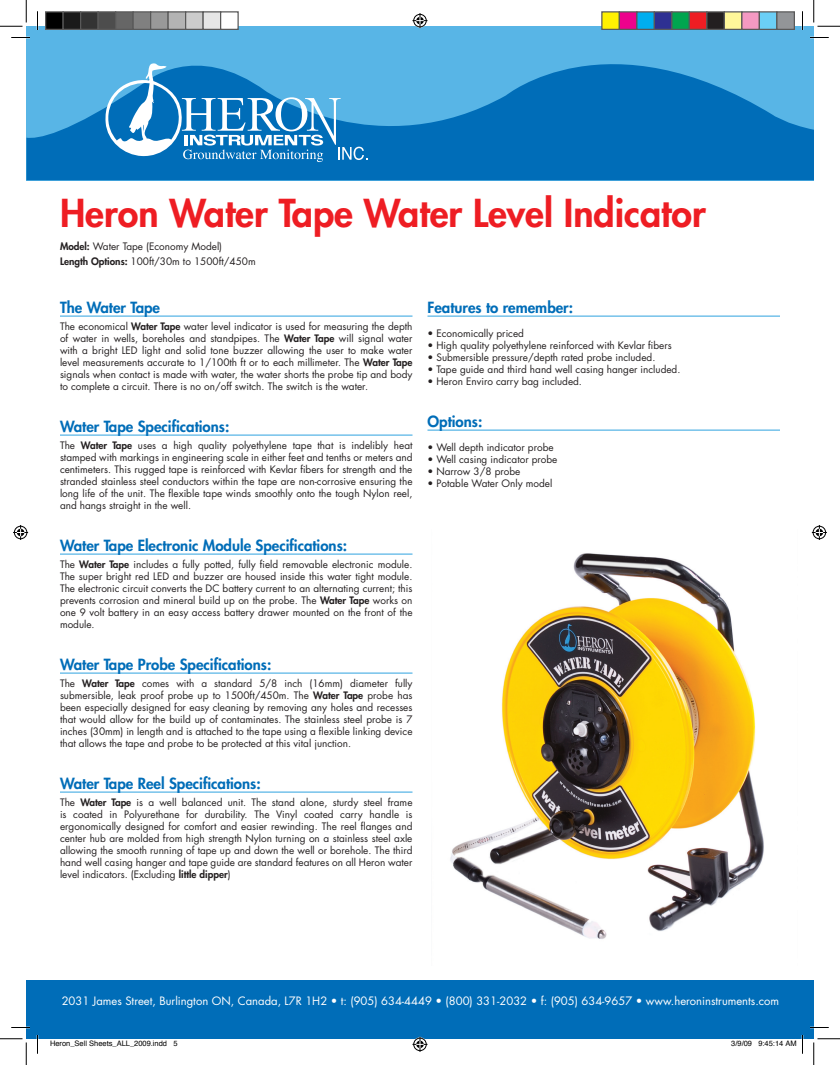
<style>
.page{position:relative;width:840px;height:1065px;background:#fff}
.page>*{position:absolute;margin:0;border:0;box-sizing:border-box;transform-origin:0 0}
.t1{font:800 37.5px "Futura";color:#ee1d23}
.t2{font:800 15px "Futura";color:#006db8}
.t3{font:11.25px "Futura";color:#fff}
.t4{font:10px/12px "Futura";color:#231f20;text-align:justify}
.t5{font:7.5px "Helvetica";color:#000}
.s1{font-weight:800}
</style>
<div class="page">
<div style="left:26px;top:981px;width:788px;height:58px;background:#006db8"></div>
<svg style="left:26px;top:26px;width:788px;height:154px;background:#2b90ce"></svg>
<svg style="left:104px;top:63px;width:264px;height:99px;background:#469ad1"></svg>
<img style="left:450px;top:553px;width:314px;height:386px">
<hr style="left:60px;top:315px;width:352px;height:2px;background:#58b5e6">
<hr style="left:60px;top:434px;width:352px;height:2px;background:#58b5e6">
<hr style="left:60px;top:553px;width:352px;height:2px;background:#58b5e6">
<hr style="left:60px;top:672px;width:352px;height:2px;background:#58b5e6">
<hr style="left:60px;top:791px;width:352px;height:2px;background:#58b5e6">
<hr style="left:428px;top:316px;width:352px;height:1px;background:#58b5e6">
<hr style="left:428px;top:430px;width:352px;height:1px;background:#58b5e6">
<svg style="left:11px;top:37px;width:19px;height:1px"></svg>
<svg style="left:810px;top:37px;width:19px;height:1px"></svg>
<svg style="left:11px;top:1027px;width:19px;height:1px"></svg>
<svg style="left:810px;top:1027px;width:19px;height:1px"></svg>
<svg style="left:37px;top:11px;width:1px;height:19px"></svg>
<svg style="left:37px;top:1035px;width:1px;height:19px"></svg>
<svg style="left:802px;top:11px;width:1px;height:19px"></svg>
<svg style="left:0;top:0;width:27px;height:27px"></svg>
<svg style="left:0;top:1039px;width:27px;height:26px"></svg>
<svg style="left:814px;top:0;width:26px;height:27px"></svg>
<svg style="left:814px;top:1039px;width:26px;height:26px"></svg>
<svg style="left:412px;top:13px;width:16px;height:15px"></svg>
<svg style="left:412px;top:1037px;width:16px;height:15px"></svg>
<svg style="left:13px;top:525px;width:15px;height:15px"></svg>
<svg style="left:812px;top:525px;width:15px;height:15px"></svg>
<div style="left:46px;top:12px;width:17px;height:17px;background:#000"></div>
<div style="left:45px;top:11px;width:19px;height:19px;border:1px solid #595959"></div>
<div style="left:63px;top:12px;width:18px;height:17px;background:#1a1a1a"></div>
<div style="left:62px;top:11px;width:19px;height:19px;border:1px solid #595959"></div>
<div style="left:81px;top:12px;width:17px;height:17px;background:#333"></div>
<div style="left:80px;top:11px;width:19px;height:19px;border:1px solid #595959"></div>
<div style="left:98px;top:12px;width:18px;height:17px;background:#4d4d4d"></div>
<div style="left:98px;top:11px;width:18px;height:19px;border:1px solid #595959"></div>
<div style="left:116px;top:12px;width:17px;height:17px;background:#666"></div>
<div style="left:115px;top:11px;width:19px;height:19px;border:1px solid #595959"></div>
<div style="left:133px;top:12px;width:18px;height:17px;background:#808080"></div>
<div style="left:132px;top:11px;width:19px;height:19px;border:1px solid #595959"></div>
<div style="left:151px;top:12px;width:17px;height:17px;background:#999"></div>
<div style="left:150px;top:11px;width:19px;height:19px;border:1px solid #595959"></div>
<div style="left:168px;top:12px;width:18px;height:17px;background:#b3b3b3"></div>
<div style="left:168px;top:11px;width:18px;height:19px;border:1px solid #595959"></div>
<div style="left:186px;top:12px;width:17px;height:17px;background:#ccc"></div>
<div style="left:185px;top:11px;width:19px;height:19px;border:1px solid #595959"></div>
<div style="left:203px;top:12px;width:18px;height:17px;background:#e6e6e6"></div>
<div style="left:202px;top:11px;width:19px;height:19px;border:1px solid #595959"></div>
<div style="left:221px;top:12px;width:17px;height:17px;background:#fff"></div>
<div style="left:220px;top:11px;width:19px;height:19px;border:1px solid #595959"></div>
<div style="left:602px;top:12px;width:17px;height:17px;background:#fff101"></div>
<div style="left:601px;top:11px;width:19px;height:19px;border:1px solid #595959"></div>
<div style="left:619px;top:12px;width:18px;height:17px;background:#ed028c"></div>
<div style="left:619px;top:11px;width:19px;height:19px;border:1px solid #595959"></div>
<div style="left:637px;top:12px;width:17px;height:17px;background:#00aeef"></div>
<div style="left:636px;top:11px;width:19px;height:19px;border:1px solid #595959"></div>
<div style="left:654px;top:12px;width:18px;height:17px;background:#2e3092"></div>
<div style="left:654px;top:11px;width:18px;height:19px;border:1px solid #595959"></div>
<div style="left:672px;top:12px;width:17px;height:17px;background:#00a54f"></div>
<div style="left:671px;top:11px;width:19px;height:19px;border:1px solid #595959"></div>
<div style="left:689px;top:12px;width:18px;height:17px;background:#ee1d23"></div>
<div style="left:689px;top:11px;width:19px;height:19px;border:1px solid #595959"></div>
<div style="left:707px;top:12px;width:17px;height:17px;background:#231f20"></div>
<div style="left:706px;top:11px;width:19px;height:19px;border:1px solid #595959"></div>
<div style="left:724px;top:12px;width:18px;height:17px;background:#fff79a"></div>
<div style="left:724px;top:11px;width:18px;height:19px;border:1px solid #595959"></div>
<div style="left:742px;top:12px;width:17px;height:17px;background:#f499c2"></div>
<div style="left:741px;top:11px;width:19px;height:19px;border:1px solid #595959"></div>
<div style="left:759px;top:12px;width:18px;height:17px;background:#6bcff6"></div>
<div style="left:759px;top:11px;width:19px;height:19px;border:1px solid #595959"></div>
<div style="left:777px;top:12px;width:17px;height:17px;background:#939598"></div>
<div style="left:776px;top:11px;width:19px;height:19px;border:1px solid #595959"></div>
<svg style="left:801px;top:1035px;width:2px;height:19px"></svg>
<h1 class="t1" style="left:60px;top:189px;width:647px">Heron Water Tape Water Level Indicator</h1>
<p class="t4" style="left:60px;top:239px;width:197px;line-height:15px"><span class="s1">Model:</span> Water Tape (Economy Model)<br><span class="s1">Length Options:</span> 100ft/30m to 1500ft/450m</p>
<h2 class="t2" style="left:60px;top:298px;width:102px">The Water Tape</h2>
<p class="t4" style="left:60px;top:320px;width:354px">The economical <span class="s1">Water Tape</span> water level indicator is used for measuring the depth of water in wells, boreholes and standpipes. The <span class="s1">Water Tape</span> will signal water with a bright LED light and solid tone buzzer allowing the user to make water level measurements accurate to 1/100th ft or to each millimeter. The <span class="s1">Water Tape </span>signals when contact is made with water, the water shorts the probe tip and body to complete a circuit. There is no on/off switch. The switch is the water.</p>
<h2 class="t2" style="left:60px;top:417px;width:171px">Water Tape Specifications:</h2>
<p class="t4" style="left:60px;top:439px;width:354px">The <span class="s1">Water Tape</span> uses a high quality polyethylene tape that is indelibly heat stamped with markings in engineering scale in either feet and tenths or meters and centimeters. This rugged tape is reinforced with Kevlar fibers for strength and the stranded stainless steel conductors within the tape are non-corrosive ensuring the long life of the unit. The flexible tape winds smoothly onto the tough Nylon reel, and hangs straight in the well.</p>
<h2 class="t2" style="left:60px;top:536px;width:289px">Water Tape Electronic Module Specifications:</h2>
<p class="t4" style="left:60px;top:558px;width:354px">The <span class="s1">Water Tape</span> includes a fully potted, fully field removable electronic module.<br>The super bright red LED and buzzer are housed inside this water tight module.<br>The electronic circuit converts the DC battery current to an alternating current; this prevents corrosion and mineral build up on the probe. The <span class="s1">Water Tape</span> works on one 9 volt battery in an easy access battery drawer mounted on the front of the module.</p>
<h2 class="t2" style="left:60px;top:655px;width:213px">Water Tape Probe Specifications:</h2>
<p class="t4" style="left:60px;top:677px;width:354px">The <span class="s1">Water Tape</span> comes with a standard 5/8 inch (16mm) diameter fully submersible, leak proof probe up to 1500ft/450m. The <span class="s1">Water Tape</span> probe has been especially designed for easy cleaning by removing any holes and recesses that would allow for the build up of contaminates. The stainless steel probe is 7 inches (30mm) in length and is attached to the tape using a flexible linking device that allows the tape and probe to be protected at this vital junction.</p>
<h2 class="t2" style="left:60px;top:774px;width:202px">Water Tape Reel Specifications:</h2>
<p class="t4" style="left:60px;top:796px;width:354px">The <span class="s1">Water Tape</span> is a well balanced unit. The stand alone, sturdy steel frame is coated in Polyurethane for durability. The Vinyl coated carry handle is ergonomically designed for comfort and easier rewinding. The reel flanges and center hub are molded from high strength Nylon turning on a stainless steel axle allowing the smooth running of tape up and down the well or borehole. The third hand well casing hanger and tape guide are standard features on all Heron water level indicators. (Excluding <span class="s1">little dipper</span>)</p>
<h2 class="t2" style="left:428px;top:298px;width:147px">Features to remember:</h2>
<p class="t4" style="left:428px;top:327px;width:98px">• Economically priced</p>
<p class="t4" style="left:428px;top:339px;width:246px">• High quality polyethylene reinforced with Kevlar fibers</p>
<p class="t4" style="left:428px;top:351px;width:229px">• Submersible pressure/depth rated probe included.</p>
<p class="t4" style="left:428px;top:363px;width:254px">• Tape guide and third hand well casing hanger included.</p>
<p class="t4" style="left:428px;top:375px;width:156px">• Heron Enviro carry bag included.</p>
<h2 class="t2" style="left:428px;top:412px;width:56px">Options:</h2>
<p class="t4" style="left:428px;top:441px;width:128px">• Well depth indicator probe</p>
<p class="t4" style="left:428px;top:453px;width:131px">• Well casing indicator probe</p>
<p class="t4" style="left:428px;top:465px;width:94px">• Narrow 3/8 probe</p>
<p class="t4" style="left:428px;top:477px;width:126px">• Potable Water Only model</p>
<p class="t3" style="left:62px;top:993px;width:719px">2031 James Street, Burlington ON, Canada, L7R 1H2 • t: (905) 634-4449 • (800) 331-2032 • f: (905) 634-9657 • www.heroninstruments.com</p>
<p class="t5" style="left:50px;top:1037px;width:129px">Heron_Sell Sheets_ALL_2009.indd 5</p>
<p class="t5" style="left:731px;top:1037px;width:67px">3/9/09 9:45:14 AM</p>
</div>
